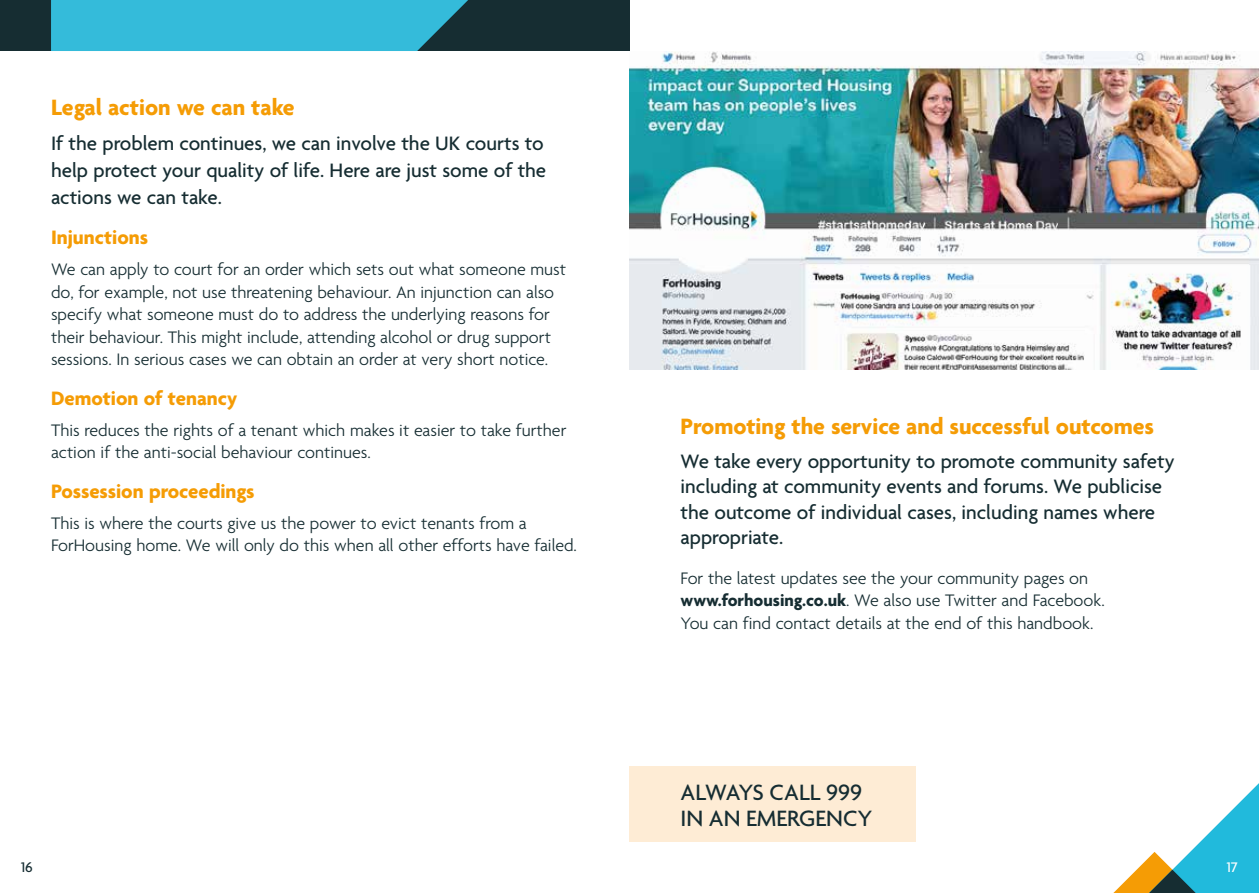
<style>
.page{position:relative;width:1259px;height:893px;background:#fff}
.page>*{position:absolute;margin:0;border:0;box-sizing:border-box;transform-origin:0 0}
.t1{font:700 24px "Agenda";color:#f59c05}
.t2{font:500 24px/25.8px "Agenda";color:#162d32}
.t3{font:500 21px/25.5px "Agenda";color:#162d32;text-align:justify}
.t4{font:700 21px "Agenda";color:#f59c05}
.t5{font:300 18px/22.5px "Agenda";color:#162d32}
.t6{font:500 15px "Agenda";color:#162d32}
.t7{font:500 15px "Agenda";color:#fff}
.s1{font-weight:700}
</style>
<div class="page">
<div style="left:629px;top:766px;width:286px;height:76px;background:#feecd5"></div>
<svg style="left:1113px;top:783px;width:146px;height:110px"></svg>
<div style="left:0;top:0;width:629px;height:51px;background:#162d32"></div>
<img style="left:629px;top:51px;width:630px;height:319px">
<div style="left:51px;top:0;width:417px;height:51px;background:#34bbda"></div>
<h1 class="t1" style="left:51px;top:94px;width:245px">Legal action we can take</h1>
<p class="t3" style="left:51px;top:132px;width:497px;line-height:27px">If the problem continues, we can involve the UK courts to help protect your quality of life. Here are just some of the actions we can take.</p>
<p class="t4" style="left:51px;top:226px;width:99px">Injunctions</p>
<p class="t5" style="left:51px;top:259px;width:516px">We can apply to court for an order which sets out what someone must do, for example, not use threatening behaviour. An injunction can also specify what someone must do to address the underlying reasons for their behaviour. This might include, attending alcohol or drug support sessions. In serious cases we can obtain an order at very short notice.</p>
<p class="t4" style="left:51px;top:386px;width:188px">Demotion of tenancy</p>
<p class="t5" style="left:51px;top:420px;width:517px">This reduces the rights of a tenant which makes it easier to take further action if the anti-social behaviour continues.</p>
<p class="t4" style="left:51px;top:479px;width:205px">Possession proceedings</p>
<p class="t5" style="left:51px;top:513px;width:527px">This is where the courts give us the power to evict tenants from a<br>ForHousing home. We will only do this when all other efforts have failed.</p>
<h1 class="t1" style="left:680px;top:413px;width:475px">Promoting the service and successful outcomes</h1>
<p class="t3" style="left:680px;top:450px;width:495px;text-align:left">We take every opportunity to promote community safety including at community events and forums. We publicise the outcome of individual cases, including names where appropriate.</p>
<p class="t5" style="left:680px;top:568px;width:426px">For the latest updates see the your community pages on <span class="s1">www.forhousing.co.uk</span>. We also use Twitter and Facebook.<br>You can find contact details at the end of this handbook.</p>
<h1 class="t2" style="left:680px;top:781px;width:193px">ALWAYS CALL 999<br>IN AN EMERGENCY</h1>
<p class="t6" style="left:21px;top:859px;width:13px">16</p>
<p class="t7" style="left:1227px;top:859px;width:12px">17</p>
</div>
